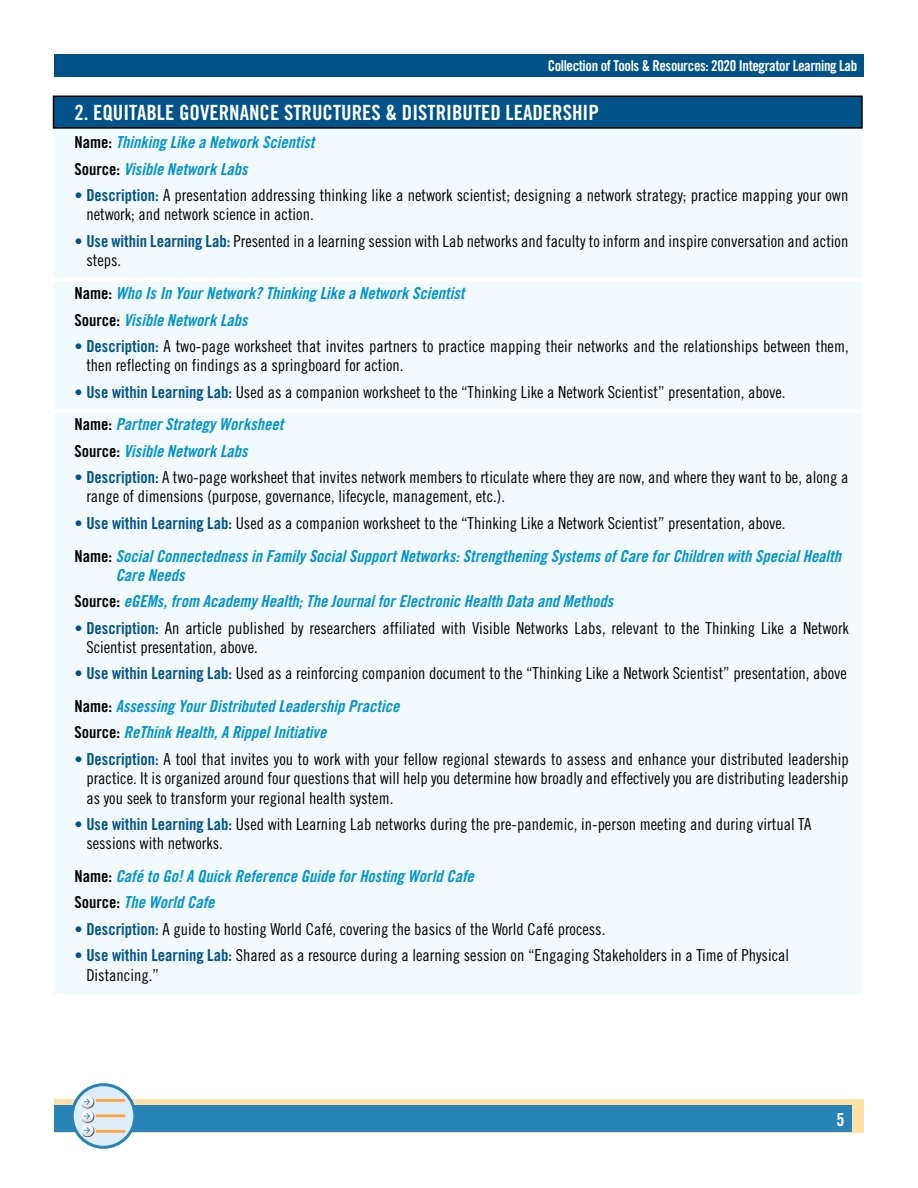
<style>
.page{position:relative;width:918px;height:1188px;background:#fff}
.page>*{position:absolute;margin:0;border:0;box-sizing:border-box;transform-origin:0 0}
.t1{font:21px "Trade Gothic Bold Cond Twenty";color:#fff}
.t2{font:18px "Trade Gothic Bold Cond Twenty";color:#fff}
.t3{font:16.5px/19.5px "Trade Gothic Cond Eighteen";color:#000}
.t4{font:16.5px/26.2px "Trade Gothic Bold Cond Twenty Obl";color:#0093d0}
.t5{font:15px "Trade Gothic Bold Cond Twenty";letter-spacing:-.025em;color:#fff}
.s1{font-family:"Trade Gothic Bold Cond Twenty";color:#000}
.s2{font-family:"Sabon";color:#005288}
.s3{font-family:"Trade Gothic Bold Cond Twenty";color:#005288}
</style>
<div class="page">
<svg style="left:54px;top:1099px;width:810px;height:33px;background:#e1d4a7"></svg>
<div style="left:54px;top:1106px;width:797px;height:26px;background:#2883b7"></div>
<div style="left:54px;top:54px;width:810px;height:22px;background:#005288"></div>
<svg style="left:72px;top:1085px;width:63px;height:62px;background:#d1e3f0"></svg>
<div style="left:71px;top:1083px;width:65px;height:66px;border:3px solid #2883b7;border-radius:50%"></div>
<div style="left:82px;top:1096px;width:12px;height:41px;background:#000;opacity:.75"></div>
<svg style="left:81px;top:1096px;width:12px;height:40px"></svg>
<hr style="left:97px;top:1099px;width:27px;height:3px;background:#faa548">
<hr style="left:97px;top:1114px;width:27px;height:3px;background:#faa548">
<hr style="left:97px;top:1130px;width:27px;height:3px;background:#faa548">
<div style="left:53px;top:96px;width:809px;height:32px;background:#005288"></div>
<div style="left:54px;top:129px;width:808px;height:865px;background:#f2fafd"></div>
<hr style="left:53px;top:96px;width:810px;height:1px;background:#000">
<hr style="left:53px;top:97px;width:1px;height:30px;background:#000">
<hr style="left:861px;top:97px;width:2px;height:30px;background:#000">
<hr style="left:53px;top:127px;width:810px;height:2px;background:#000">
<div style="left:53px;top:277px;width:809px;height:5px;background:#fff"></div>
<hr style="left:53px;top:409px;width:809px;height:4px;background:#fff">
<p class="t5" style="left:548px;top:56px;width:311px">Collection of Tools &amp; Resources: 2020 Integrator Learning Lab</p>
<p class="t1" style="left:74px;top:100px;width:526px">2. EQUITABLE GOVERNANCE STRUCTURES &amp; DISTRIBUTED LEADERSHIP</p>
<p class="t4" style="left:74px;top:129px;width:242px"><span class="s1">Name:</span> Thinking Like a Network Scientist<br><span class="s1">Source:</span> Visible Network Labs</p>
<p class="t3" style="left:86px;top:185px;width:764px;text-indent:-12px"><span class="s2">•</span> <span class="s3">Description:</span> A presentation addressing thinking like a network scientist; designing a network strategy; practice mapping your own network; and network science in action.</p>
<p class="t3" style="left:86px;top:231px;width:763px;text-indent:-12px"><span class="s2">•</span> <span class="s3">Use within Learning Lab:</span> Presented in a learning session with Lab networks and faculty to inform and inspire conversation and action steps.</p>
<p class="t4" style="left:74px;top:280px;width:391px"><span class="s1">Name:</span> Who Is In Your Network? Thinking Like a Network Scientist<br><span class="s1">Source:</span> Visible Network Labs</p>
<p class="t3" style="left:86px;top:336px;width:764px;text-indent:-12px"><span class="s2">•</span> <span class="s3">Description:</span> A two-page worksheet that invites partners to practice mapping their networks and the relationships between them, then reflecting on findings as a springboard for action.</p>
<p class="t3" style="left:74px;top:382px;width:713px"><span class="s2">•</span> <span class="s3">Use within Learning Lab:</span> Used as a companion worksheet to the “Thinking Like a Network Scientist” presentation, above.</p>
<p class="t4" style="left:74px;top:411px;width:210px"><span class="s1">Name:</span> Partner Strategy Worksheet<br><span class="s1">Source:</span> Visible Network Labs</p>
<p class="t3" style="left:86px;top:467px;width:763px;text-indent:-12px"><span class="s2">•</span> <span class="s3">Description:</span> A two-page worksheet that invites network members to rticulate where they are now, and where they want to be, along a range of dimensions (purpose, governance, lifecycle, management, etc.).</p>
<p class="t3" style="left:74px;top:513px;width:713px"><span class="s2">•</span> <span class="s3">Use within Learning Lab:</span> Used as a companion worksheet to the “Thinking Like a Network Scientist” presentation, above.</p>
<p class="t4" style="left:116px;top:546px;width:727px;line-height:19.5px;text-indent:-41px"><span class="s1">Name:</span> Social Connectedness in Family Social Support Networks: Strengthening Systems of Care for Children with Special Health<br>Care Needs</p>
<p class="t4" style="left:74px;top:588px;width:540px"><span class="s1">Source:</span> eGEMs, from Academy Health; The Journal for Electronic Health Data and Methods</p>
<p class="t3" style="left:86px;top:618px;width:764px;text-indent:-12px"><span class="s2">•</span> <span class="s3">Description:</span> An article published by researchers affiliated with Visible Networks Labs, relevant to the Thinking Like a Network<br>Scientist presentation, above.</p>
<p class="t3" style="left:74px;top:663px;width:774px"><span class="s2">•</span> <span class="s3">Use within Learning Lab:</span> Used as a reinforcing companion document to the “Thinking Like a Network Scientist” presentation, above</p>
<p class="t4" style="left:74px;top:693px;width:326px"><span class="s1">Name:</span> Assessing Your Distributed Leadership Practice<br><span class="s1">Source:</span> ReThink Health, A Rippel Initiative</p>
<p class="t3" style="left:86px;top:749px;width:764px;text-align:justify;text-indent:-12px"><span class="s2">•</span> <span class="s3">Description:</span> A tool that invites you to work with your fellow regional stewards to assess and enhance your distributed leadership practice. It is organized around four questions that will help you determine how broadly and effectively you are distributing leadership as you seek to transform your regional health system.</p>
<p class="t3" style="left:86px;top:814px;width:727px;text-indent:-12px"><span class="s2">•</span> <span class="s3">Use within Learning Lab:</span> Used with Learning Lab networks during the pre-pandemic, in-person meeting and during virtual TA sessions with networks.</p>
<p class="t4" style="left:74px;top:863px;width:401px"><span class="s1">Name:</span> Café to Go! A Quick Reference Guide for Hosting World Cafe<br><span class="s1">Source:</span> The World Cafe</p>
<p class="t3" style="left:74px;top:919px;width:532px"><span class="s2">•</span> <span class="s3">Description:</span> A guide to hosting World Café, covering the basics of the World Café process.</p>
<p class="t3" style="left:86px;top:945px;width:704px;text-indent:-12px"><span class="s2">•</span> <span class="s3">Use within Learning Lab:</span> Shared as a resource during a learning session on “Engaging Stakeholders in a Time of Physical<br>Distancing.”</p>
<p class="t2" style="left:837px;top:1109px;width:9px">5</p>
</div>
